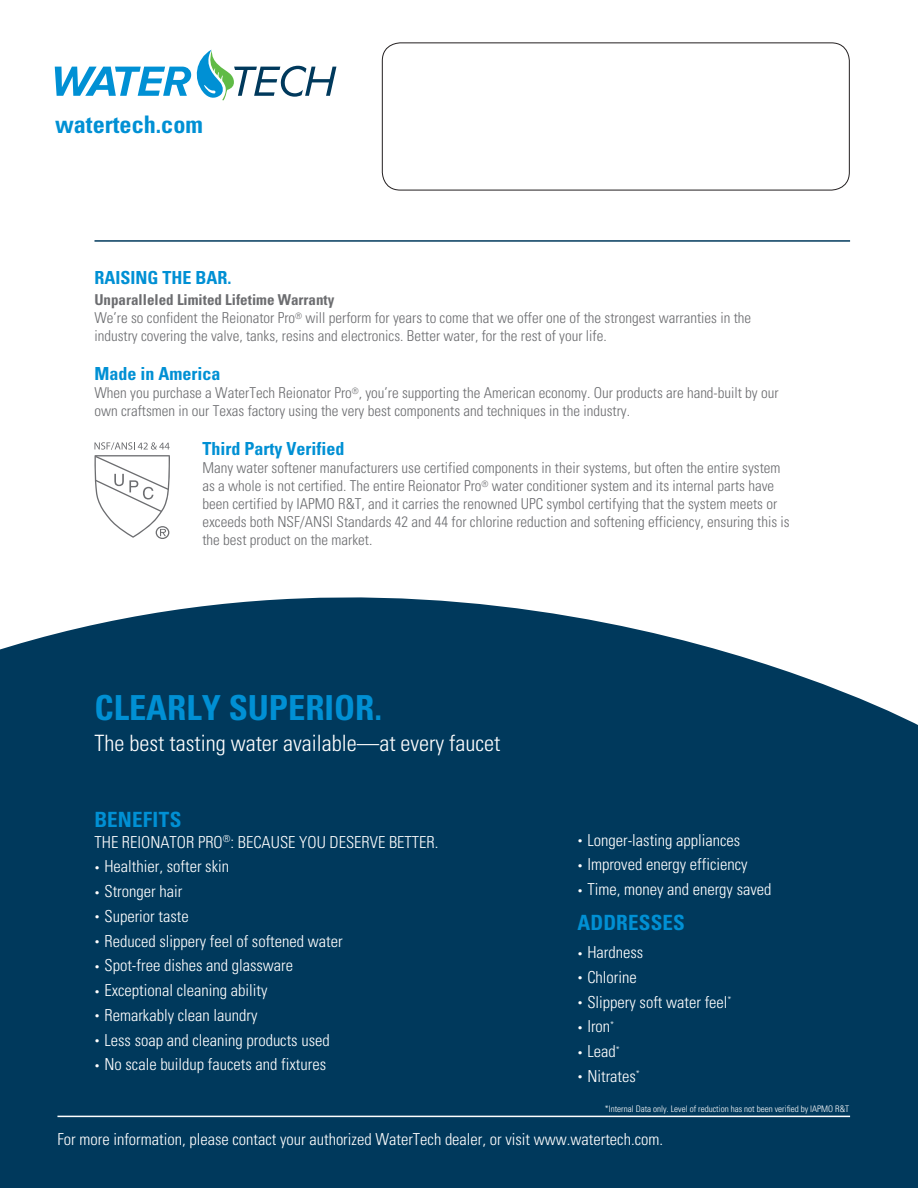
<style>
.page{position:relative;width:918px;height:1188px;background:#fff}
.page>*{position:absolute;margin:0;border:0;box-sizing:border-box;transform-origin:0 0}
.paragraph_sub_head{font:700 condensed 34.5px "Univers";color:#0090d4}
.t1{font:700 condensed 24.15px "Univers";color:#0090d4}
.paragraph_sub_head-2{font:300 condensed 22.5px "Univers";color:#fff}
.paragraph_main_head{font:700 condensed 21px "Univers";letter-spacing:.01em;color:#0090d4}
.paragraph_sub_head-3{font:700 condensed 18px "Univers";color:#0090d4}
.bullets___wht{font:300 condensed 16.5px "Univers";color:#fff}
.body_copy___wht_righ{font:300 condensed 15px/18px "Univers";color:#6c6d70}
.body_copy___wht_righ-2{font:700 condensed 15px "Univers";color:#6c6d70}
.Headline_Copy{font:300 condensed 9px "Univers";color:#fff}
.s1{font-size:9px}
</style>
<div class="page">
<div style="left:0;top:597px;width:918px;height:591px;background:#00395c"></div>
<hr style="left:94px;top:240px;width:756px;height:2px;background:#00395c">
<hr style="left:57px;top:1116px;width:793px;height:1px;background:#fff">
<svg style="left:55px;top:50px;width:281px;height:50px"></svg>
<div style="left:382px;top:42px;width:468px;height:148px;border:1px solid #231f20;border-radius:18px"></div>
<svg style="left:94px;top:442px;width:76px;height:97px"></svg>
<p class="t1" style="left:55px;top:110px;width:149px">watertech.com</p>
<p class="paragraph_sub_head-3" style="left:94px;top:267px;width:139px">RAISING THE BAR.</p>
<p class="body_copy___wht_righ-2" style="left:94px;top:291px;width:241px">Unparalleled Limited Lifetime Warranty</p>
<p class="body_copy___wht_righ" style="left:94px;top:309px;width:658px">We’re so confident the Reionator Pro<sup>®</sup> will perform for years to come that we offer one of the strongest warranties in the industry covering the valve, tanks, resins and electronics. Better water, for the rest of your life.</p>
<p class="paragraph_sub_head-3" style="left:94px;top:363px;width:127px">Made in America</p>
<p class="body_copy___wht_righ" style="left:94px;top:384px;width:686px">When you purchase a WaterTech Reionator Pro<sup>®</sup>, you’re supporting the American economy. Our products are hand-built by our own craftsmen in our Texas factory using the very best components and techniques in the industry.</p>
<p class="paragraph_sub_head-3" style="left:202px;top:438px;width:144px">Third Party Verified</p>
<p class="body_copy___wht_righ" style="left:202px;top:459px;width:589px">Many water softener manufacturers use certified components in their systems, but often the entire system as a whole is not certified. The entire Reionator Pro<sup>®</sup> water conditioner system and its internal parts have been certified by IAPMO R&amp;T, and it carries the renowned UPC symbol certifying that the system meets or exceeds both NSF/ANSI Standards 42 and 44 for chlorine reduction and softening efficiency, ensuring this is the best product on the market.</p>
<p class="paragraph_sub_head" style="left:94px;top:687px;width:289px">CLEARLY SUPERIOR.</p>
<p class="paragraph_sub_head-2" style="left:94px;top:730px;width:408px">The best tasting water available—at every faucet</p>
<p class="paragraph_main_head" style="left:94px;top:807px;width:88px">BENEFITS</p>
<p class="bullets___wht" style="left:94px;top:832px;width:346px">THE REIONATOR PRO<sup>®</sup>: BECAUSE YOU DESERVE BETTER.</p>
<p class="bullets___wht" style="left:94px;top:857px;width:136px"><span class="s1">•</span> Healthier, softer skin</p>
<p class="bullets___wht" style="left:94px;top:881px;width:89px"><span class="s1">•</span> Stronger hair</p>
<p class="bullets___wht" style="left:94px;top:906px;width:96px"><span class="s1">•</span> Superior taste</p>
<p class="bullets___wht" style="left:94px;top:931px;width:250px"><span class="s1">•</span> Reduced slippery feel of softened water</p>
<p class="bullets___wht" style="left:94px;top:956px;width:200px"><span class="s1">•</span> Spot-free dishes and glassware</p>
<p class="bullets___wht" style="left:94px;top:980px;width:175px"><span class="s1">•</span> Exceptional cleaning ability</p>
<p class="bullets___wht" style="left:94px;top:1005px;width:164px"><span class="s1">•</span> Remarkably clean laundry</p>
<p class="bullets___wht" style="left:94px;top:1030px;width:237px"><span class="s1">•</span> Less soap and cleaning products used</p>
<p class="bullets___wht" style="left:94px;top:1055px;width:233px"><span class="s1">•</span> No scale buildup faucets and fixtures</p>
<p class="bullets___wht" style="left:577px;top:830px;width:164px"><span class="s1">•</span> Longer-lasting appliances</p>
<p class="bullets___wht" style="left:577px;top:855px;width:172px"><span class="s1">•</span> Improved energy efficiency</p>
<p class="bullets___wht" style="left:577px;top:879px;width:196px"><span class="s1">•</span> Time, money and energy saved</p>
<p class="paragraph_main_head" style="left:577px;top:910px;width:109px">ADDRESSES</p>
<p class="bullets___wht" style="left:577px;top:942px;width:67px"><span class="s1">•</span> Hardness</p>
<p class="bullets___wht" style="left:577px;top:967px;width:61px"><span class="s1">•</span> Chlorine</p>
<p class="bullets___wht" style="left:577px;top:992px;width:156px"><span class="s1">•</span> Slippery soft water feel<sup>*</sup></p>
<p class="bullets___wht" style="left:577px;top:1017px;width:38px"><span class="s1">•</span> Iron<sup>*</sup></p>
<p class="bullets___wht" style="left:577px;top:1041px;width:44px"><span class="s1">•</span> Lead<sup>*</sup></p>
<p class="bullets___wht" style="left:577px;top:1066px;width:64px"><span class="s1">•</span> Nitrates<sup>*</sup></p>
<p class="Headline_Copy" style="left:605px;top:1103px;width:246px">*Internal Data only. Level of reduction has not been verified by IAPMO R&amp;T</p>
<p class="bullets___wht" style="left:57px;top:1129px;width:607px">For more information, please contact your authorized WaterTech dealer, or visit www.watertech.com.</p>
</div>
